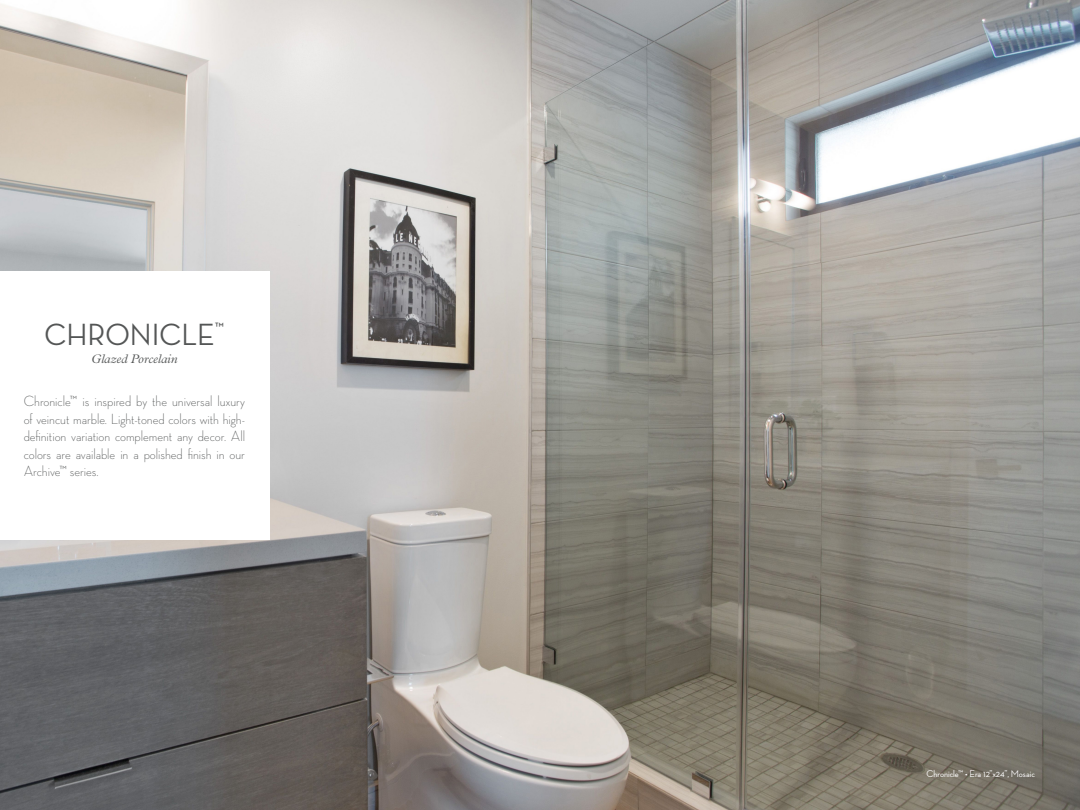
<style>
.page{position:relative;width:1080px;height:810px;background:#fff}
.page>*{position:absolute;margin:0;border:0;box-sizing:border-box;transform-origin:0 0}
.t1{font:500 31.25px "Neutra Disp";color:#545656}
.t2{font:300 15px/17.5px "Neutra Disp";letter-spacing:-.005em;color:#545656;text-align:justify}
.t3{font:italic 300 12.5px "Plantin";color:#545656}
.t4{font:500 10px "Neutra Disp";letter-spacing:-.005em;color:#fff}
</style>
<div class="page">
<img style="left:0;top:0;width:1080px;height:810px">
<div style="left:0;top:271px;width:269px;height:268px;background:#fff"></div>
<p class="t1" style="left:44px;top:317px;width:181px">CHRONICLE<sup>™</sup></p>
<p class="t3" style="left:91px;top:352px;width:88px">Glazed Porcelain</p>
<p class="t2" style="left:24px;top:392px;width:223px">Chronicle™ is inspired by the universal luxury of veincut marble. Light-toned colors with high&shy;definition variation complement any decor. All colors are available in a polished finish in our Archive™ series.</p>
<p class="t4" style="left:927px;top:768px;width:110px">Chronicle™ • Era 12”x24”, Mosaic</p>
</div>
